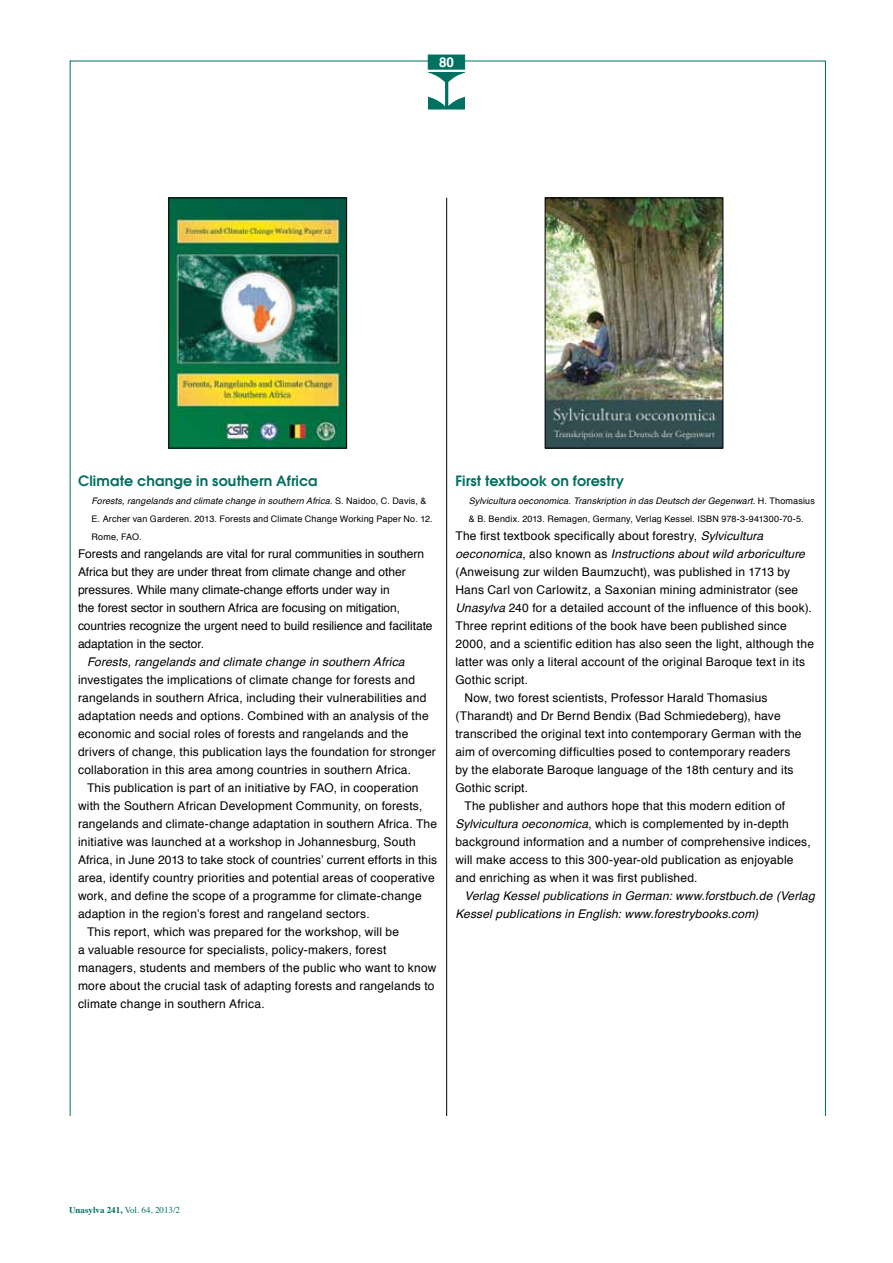
<style>
.page{position:relative;width:893px;height:1263px;background:#fff}
.page>*{position:absolute;margin:0;border:0;box-sizing:border-box;transform-origin:0 0}
.t1{font:600 14.25px "Avant Garde";letter-spacing:.01em;color:#007161}
.t2{font:700 13.5px "Helvetica";color:#fff}
.t3{font:12px/18px "Helvetica";letter-spacing:.015em;color:#000}
.t4{font:12px/18px "Helvetica";letter-spacing:-.005em;color:#000}
.t5{font:italic 12px/18px "Helvetica";letter-spacing:.015em;color:#000}
.t6{font:9px/18px "Helvetica";letter-spacing:.02em;color:#000}
.t7{font:9px "Times";color:#007161}
.s1{font-style:italic}
.s2{font-style:normal}
.s3{font-weight:700}
</style>
<div class="page">
<hr style="left:446px;top:198px;width:1px;height:970px;background:#000">
<div style="left:428px;top:55px;width:37px;height:14px;background:#007161;border:1px solid #007161"></div>
<img style="left:428px;top:72px;width:37px;height:37px">
<div style="left:61px;top:1116px;width:805px;height:86px;background:#fff"></div>
<img style="left:170px;top:200px;width:175px;height:246px">
<div style="left:168px;top:198px;width:179px;height:250px;border:1px solid #000"></div>
<img style="left:547px;top:200px;width:174px;height:246px">
<div style="left:545px;top:198px;width:178px;height:250px;border:1px solid #000"></div>
<p class="t2" style="left:439px;top:51px;width:17px">80</p>
<p class="t1" style="left:78px;top:471px;width:241px">Climate change in southern Africa</p>
<p class="t6" style="left:92px;top:492px;width:343px"><span class="s1">Forests, rangelands and climate change in southern Africa</span>. S. Naidoo, C. Davis, &amp;<br>E. Archer van Garderen. 2013. Forests and Climate Change Working Paper No. 12.<br>Rome, FAO.</p>
<p class="t4" style="left:78px;top:545px;width:356px">Forests and rangelands are vital for rural communities in southern Africa but they are under threat from climate change and other pressures. While many climate-change efforts under way in<br>the forest sector in southern Africa are focusing on mitigation, countries recognize the urgent need to build resilience and facilitate adaptation in the sector.</p>
<p class="t5" style="left:87px;top:653px;width:319px">Forests, rangelands and climate change in southern Africa</p>
<p class="t3" style="left:78px;top:671px;width:359px">investigates the implications of climate change for forests and rangelands in southern Africa, including their vulnerabilities and adaptation needs and options. Combined with an analysis of the economic and social roles of forests and rangelands and the drivers of change, this publication lays the foundation for stronger collaboration in this area among countries in southern Africa.</p>
<p class="t3" style="left:87px;top:779px;width:333px">This publication is part of an initiative by FAO, in cooperation</p>
<p class="t3" style="left:78px;top:797px;width:346px">with the Southern African Development Community, on forests,</p>
<p class="t3" style="left:78px;top:815px;width:361px">rangelands and climate-change adaptation in southern Africa. The</p>
<p class="t3" style="left:78px;top:833px;width:339px">initiative was launched at a workshop in Johannesburg, South</p>
<p class="t3" style="left:78px;top:851px;width:361px">Africa, in June 2013 to take stock of countries’ current efforts in this</p>
<p class="t3" style="left:78px;top:869px;width:358px">area, identify country priorities and potential areas of cooperative</p>
<p class="t3" style="left:78px;top:887px;width:345px">work, and define the scope of a programme for climate-change</p>
<p class="t3" style="left:78px;top:905px;width:293px">adaption in the region’s forest and rangeland sectors.</p>
<p class="t3" style="left:87px;top:923px;width:314px">This report, which was prepared for the workshop, will be</p>
<p class="t3" style="left:78px;top:941px;width:310px">a valuable resource for specialists, policy-makers, forest</p>
<p class="t3" style="left:78px;top:959px;width:360px">managers, students and members of the public who want to know</p>
<p class="t3" style="left:78px;top:977px;width:358px">more about the crucial task of adapting forests and rangelands to</p>
<p class="t3" style="left:78px;top:995px;width:188px">climate change in southern Africa.</p>
<p class="t1" style="left:455px;top:471px;width:170px">First textbook on forestry</p>
<p class="t6" style="left:469px;top:492px;width:347px"><span class="s1">Sylvicultura oeconomica</span>. <span class="s1">Transkription in das Deutsch der Gegenwart.</span> H. Thomasius &amp; B. Bendix. 2013. Remagen, Germany, Verlag Kessel. ISBN 978-3-941300-70-5.</p>
<p class="t3" style="left:455px;top:527px;width:309px">The first textbook specifically about forestry, <span class="s1">Sylvicultura</span></p>
<p class="t5" style="left:455px;top:545px;width:351px">oeconomica<span class="s2">, also known as</span> Instructions about wild arboriculture</p>
<p class="t3" style="left:455px;top:563px;width:336px">(Anweisung zur wilden Baumzucht), was published in 1713 by</p>
<p class="t3" style="left:455px;top:581px;width:344px">Hans Carl von Carlowitz, a Saxonian mining administrator (see</p>
<p class="t3" style="left:455px;top:599px;width:358px"><span class="s1">Unasylva</span> 240 for a detailed account of the influence of this book).</p>
<p class="t3" style="left:455px;top:617px;width:333px">Three reprint editions of the book have been published since</p>
<p class="t3" style="left:455px;top:635px;width:360px">2000, and a scientific edition has also seen the light, although the</p>
<p class="t3" style="left:455px;top:653px;width:351px">latter was only a literal account of the original Baroque text in its</p>
<p class="t3" style="left:455px;top:671px;width:74px">Gothic script.</p>
<p class="t3" style="left:464px;top:689px;width:305px">Now, two forest scientists, Professor Harald Thomasius</p>
<p class="t3" style="left:455px;top:707px;width:327px">(Tharandt) and Dr Bernd Bendix (Bad Schmiedeberg), have</p>
<p class="t3" style="left:455px;top:725px;width:348px">transcribed the original text into contemporary German with the</p>
<p class="t3" style="left:455px;top:743px;width:337px">aim of overcoming difficulties posed to contemporary readers</p>
<p class="t3" style="left:455px;top:761px;width:340px">by the elaborate Baroque language of the 18th century and its</p>
<p class="t3" style="left:455px;top:779px;width:74px">Gothic script.</p>
<p class="t3" style="left:464px;top:797px;width:322px">The publisher and authors hope that this modern edition of</p>
<p class="t3" style="left:455px;top:815px;width:335px"><span class="s1">Sylvicultura oeconomica</span>, which is complemented by in-depth</p>
<p class="t3" style="left:455px;top:833px;width:357px">background information and a number of comprehensive indices,</p>
<p class="t3" style="left:455px;top:851px;width:340px">will make access to this 300-year-old publication as enjoyable</p>
<p class="t3" style="left:455px;top:869px;width:244px">and enriching as when it was first published.</p>
<p class="t5" style="left:455px;top:887px;width:361px;text-indent:9px">Verlag Kessel publications in German: www.forstbuch.de (Verlag<br>Kessel publications in English: www.forestrybooks.com)</p>
<p class="t7" style="left:69px;top:1201px;width:113px"><span class="s3">Unasylva 241,</span> Vol. 64, 2013/2</p>
</div>
